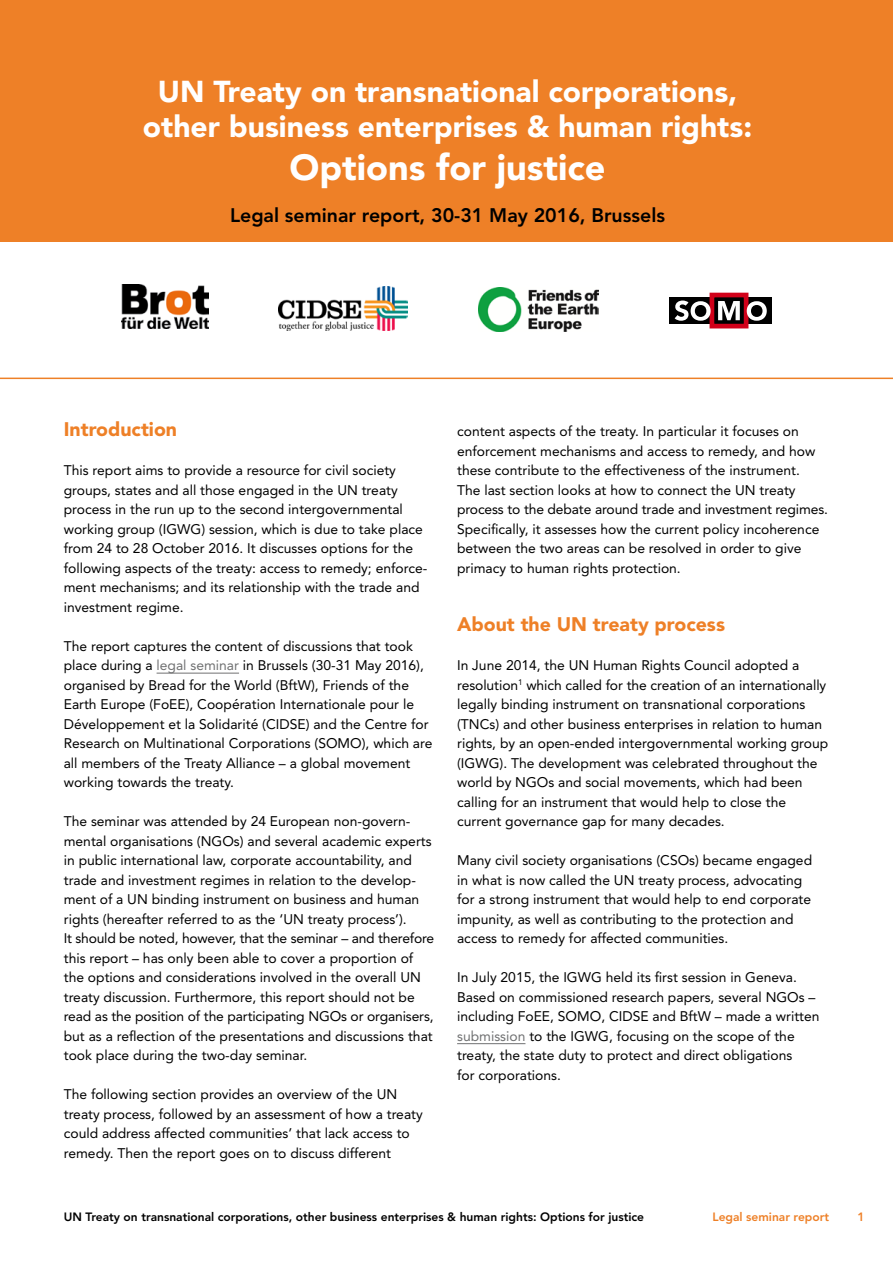
<style>
.page{position:relative;width:893px;height:1263px;background:#fff}
.page>*{position:absolute;margin:0;border:0;box-sizing:border-box;transform-origin:0 0}
.t1{font:900 36px "Avenir LT Std";color:#fff}
.t2{font:900 30px/34.5px "Avenir LT Std";color:#fff;text-align:center}
.t3{font:800 19.5px "Avenir LT Std";color:#000}
.t4{font:900 19.5px "Avenir LT Std";color:#ee8027}
.t5{font:13.8px/19.5px "Avenir LT Std";color:#000}
.t6{font:800 12px "Avenir LT Std";color:#000}
.t7{font:800 12px "Avenir LT Std";color:#ee8027}
.s1{color:#707172}
</style>
<div class="page">
<hr style="left:157px;top:673px;width:82px;height:1px;background:#707172">
<hr style="left:457px;top:1043px;width:68px;height:1px;background:#707172">
<div style="left:0;top:0;width:893px;height:241px;background:#ee8027"></div>
<div style="left:669px;top:297px;width:103px;height:27px;background:#000"></div>
<div style="left:710px;top:293px;width:38px;height:35px;border:5px solid #d10019"></div>
<svg style="left:675px;top:300px;width:92px;height:21px"></svg>
<img style="left:121px;top:284px;width:87px;height:44px">
<img style="left:279px;top:287px;width:128px;height:44px">
<img style="left:478px;top:287px;width:120px;height:44px">
<hr style="left:0;top:378px;width:893px;height:1px;background:#ee8027">
<h2 class="t2" style="left:143px;top:74px;width:611px">UN Treaty on transnational corporations, other business enterprises &amp; human rights:</h2>
<h1 class="t1" style="left:290px;top:146px;width:317px">Options for justice</h1>
<h3 class="t3" style="left:230px;top:203px;width:437px">Legal seminar report, 30-31 May 2016, Brussels</h3>
<h3 class="t4" style="left:64px;top:417px;width:115px">Introduction</h3>
<p class="t5" style="left:64px;top:461px;width:365px">This report aims to provide a resource for civil society groups, states and all those engaged in the UN treaty process in the run up to the second intergovernmental working group (IGWG) session, which is due to take place from 24 to 28 October 2016. It discusses options for the following aspects of the treaty: access to remedy; enforce&shy;ment mechanisms; and its relationship with the trade and investment regime.</p>
<p class="t5" style="left:64px;top:636px;width:370px">The report captures the content of discussions that took place during a <span class="s1">legal seminar</span> in Brussels (30-31 May 2016), organised by Bread for the World (BftW), Friends of the Earth Europe (FoEE), Coopération Internationale pour le Développement et la Solidarité (CIDSE) and the Centre for Research on Multinational Corporations (SOMO), which are all members of the Treaty Alliance – a global movement working towards the treaty.</p>
<p class="t5" style="left:64px;top:812px;width:372px">The seminar was attended by 24 European non-govern&shy;mental organisations (NGOs) and several academic experts in public international law, corporate accountability, and trade and investment regimes in relation to the develop&shy;ment of a UN binding instrument on business and human rights (hereafter referred to as the ‘UN treaty process’).<br>It should be noted, however, that the seminar – and therefore this report – has only been able to cover a proportion of the options and considerations involved in the overall UN treaty discussion. Furthermore, this report should not be read as the position of the participating NGOs or organisers, but as a reflection of the presentations and discussions that took place during the two-day seminar.</p>
<p class="t5" style="left:64px;top:1084px;width:360px">The following section provides an overview of the UN treaty process, followed by an assessment of how a treaty could address affected communities’ that lack access to remedy. Then the report goes on to discuss different</p>
<p class="t5" style="left:457px;top:422px;width:372px">content aspects of the treaty. In particular it focuses on enforcement mechanisms and access to remedy, and how these contribute to the effectiveness of the instrument.<br>The last section looks at how to connect the UN treaty process to the debate around trade and investment regimes.<br>Specifically, it assesses how the current policy incoherence between the two areas can be resolved in order to give primacy to human rights protection.</p>
<h3 class="t4" style="left:457px;top:612px;width:269px">About the UN treaty process</h3>
<p class="t5" style="left:457px;top:656px;width:373px">In June 2014, the UN Human Rights Council adopted a resolution<sup>1</sup> which called for the creation of an internationally legally binding instrument on transnational corporations (TNCs) and other business enterprises in relation to human rights, by an open-ended intergovernmental working group (IGWG). The development was celebrated throughout the world by NGOs and social movements, which had been calling for an instrument that would help to close the current governance gap for many decades.</p>
<p class="t5" style="left:457px;top:851px;width:357px">Many civil society organisations (CSOs) became engaged in what is now called the UN treaty process, advocating for a strong instrument that would help to end corporate impunity, as well as contributing to the protection and access to remedy for affected communities.</p>
<p class="t5" style="left:457px;top:968px;width:364px">In July 2015, the IGWG held its first session in Geneva.<br>Based on commissioned research papers, several NGOs – including FoEE, SOMO, CIDSE and BftW – made a written <span class="s1">submission</span> to the IGWG, focusing on the scope of the treaty, the state duty to protect and direct obligations<br>for corporations.</p>
<p class="t6" style="left:64px;top:1210px;width:582px">UN Treaty on transnational corporations, other business enterprises &amp; human rights: Options for justice</p>
<p class="t7" style="left:712px;top:1210px;width:118px">Legal seminar report</p>
<p class="t7" style="left:857px;top:1210px;width:9px">1</p>
</div>
